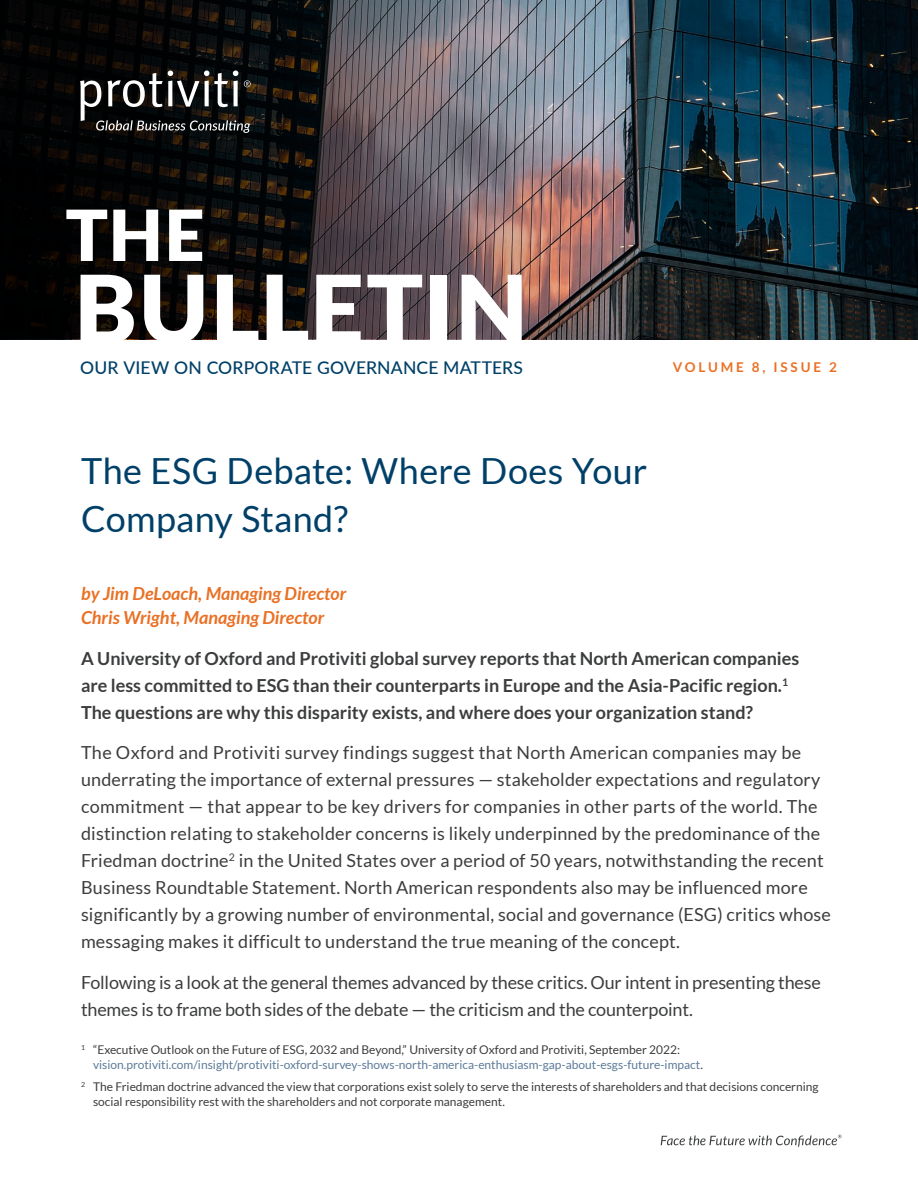
<style>
.page{position:relative;width:918px;height:1188px;background:#fff}
.page>*{position:absolute;margin:0;border:0;box-sizing:border-box;transform-origin:0 0}
.t1{font:900 94.5px "Lato";letter-spacing:.02em;color:#fff}
.t2{font:900 70.5px "Lato";color:#fff}
.Headline_-_24_32_Lat{font:36px/48px "Lato";letter-spacing:.01em;color:#004068}
.Body_Copy_-_12_18_La{font:18px/27px "Lato";letter-spacing:.01em;color:#3c3d3e}
.Body_Intro_-_12_16_L{font:700 18px/27px "Lato";color:#3c3d3e}
.Body_Copy_-_12_18_La-2{font:18px/27px "Lato";letter-spacing:-.01em;color:#3c3d3e}
.Body_Intro_-_12_16_L-2{font:italic 700 18px/24px "Lato";color:#ea7024}
.t3{font:500 17.55px "Lato";letter-spacing:.01em;color:#004068}
.Bulletin_Volume_Issu{font:700 13.5px "Lato";letter-spacing:.21em;color:#ea7024}
.Footnote_-_8_10_Lato{font:12px/15px "Lato";color:#5d7b9a}
.Footnote_-_8_10_Lato-2{font:12px/15px "Lato";color:#3c3d3e}
.s1{color:#3c3d3e}
</style>
<div class="page">
<svg style="left:661px;top:1135px;width:181px;height:12px"></svg>
<img style="left:632px;top:0;width:286px;height:339px">
<img style="left:0;top:0;width:632px;height:339px">
<svg style="left:80px;top:71px;width:171px;height:62px;background:#3a3a39"></svg>
<h2 class="t2" style="left:66px;top:194px;width:141px">THE</h2>
<h1 class="t1" style="left:75px;top:254px;width:454px">BULLETIN</h1>
<p class="t3" style="left:80px;top:355px;width:444px">OUR VIEW ON CORPORATE GOVERNANCE MATTERS</p>
<p class="Bulletin_Volume_Issu" style="left:673px;top:359px;width:166px">VOLUME 8, ISSUE 2</p>
<p class="Headline_-_24_32_Lat" style="left:81px;top:446px;width:568px">The ESG Debate: Where Does Your<br>Company Stand?</p>
<p class="Body_Intro_-_12_16_L-2" style="left:81px;top:582px;width:267px">by Jim DeLoach, Managing Director<br>Chris Wright, Managing Director</p>
<p class="Body_Intro_-_12_16_L" style="left:81px;top:644px;width:720px">A University of Oxford and Protiviti global survey reports that North American companies are less committed to ESG than their counterparts in Europe and the Asia-Pacific region.<sup>1<br></sup>The questions are why this disparity exists, and where does your organization stand?</p>
<p class="Body_Copy_-_12_18_La" style="left:81px;top:739px;width:752px">The Oxford and Protiviti survey findings suggest that North American companies may be underrating the importance of external pressures — stakeholder expectations and regulatory commitment — that appear to be key drivers for companies in other parts of the world. The distinction relating to stakeholder concerns is likely underpinned by the predominance of the Friedman doctrine<sup>2</sup> in the United States over a period of 50 years, notwithstanding the recent Business Roundtable Statement. North American respondents also may be influenced more significantly by a growing number of environmental, social and governance (ESG) critics whose messaging makes it difficult to understand the true meaning of the concept.</p>
<p class="Body_Copy_-_12_18_La-2" style="left:81px;top:969px;width:741px">Following is a look at the general themes advanced by these critics. Our intent in presenting these themes is to frame both sides of the debate — the criticism and the counterpoint.</p>
<p class="Footnote_-_8_10_Lato" style="left:93px;top:1042px;width:611px;text-indent:-12px"><sup>1</sup> <span class="s1">“Executive Outlook on the Future of ESG, 2032 and Beyond,” University of Oxford and Protiviti, September 2022: </span>vision.protiviti.com/insight/protiviti-oxford-survey-shows-north-america-enthusiasm-gap-about-esgs-future-impact<span class="s1">.</span></p>
<p class="Footnote_-_8_10_Lato-2" style="left:93px;top:1079px;width:727px;text-indent:-12px"><sup>2</sup> The Friedman doctrine advanced the view that corporations exist solely to serve the interests of shareholders and that decisions concerning social responsibility rest with the shareholders and not corporate management.</p>
</div>
